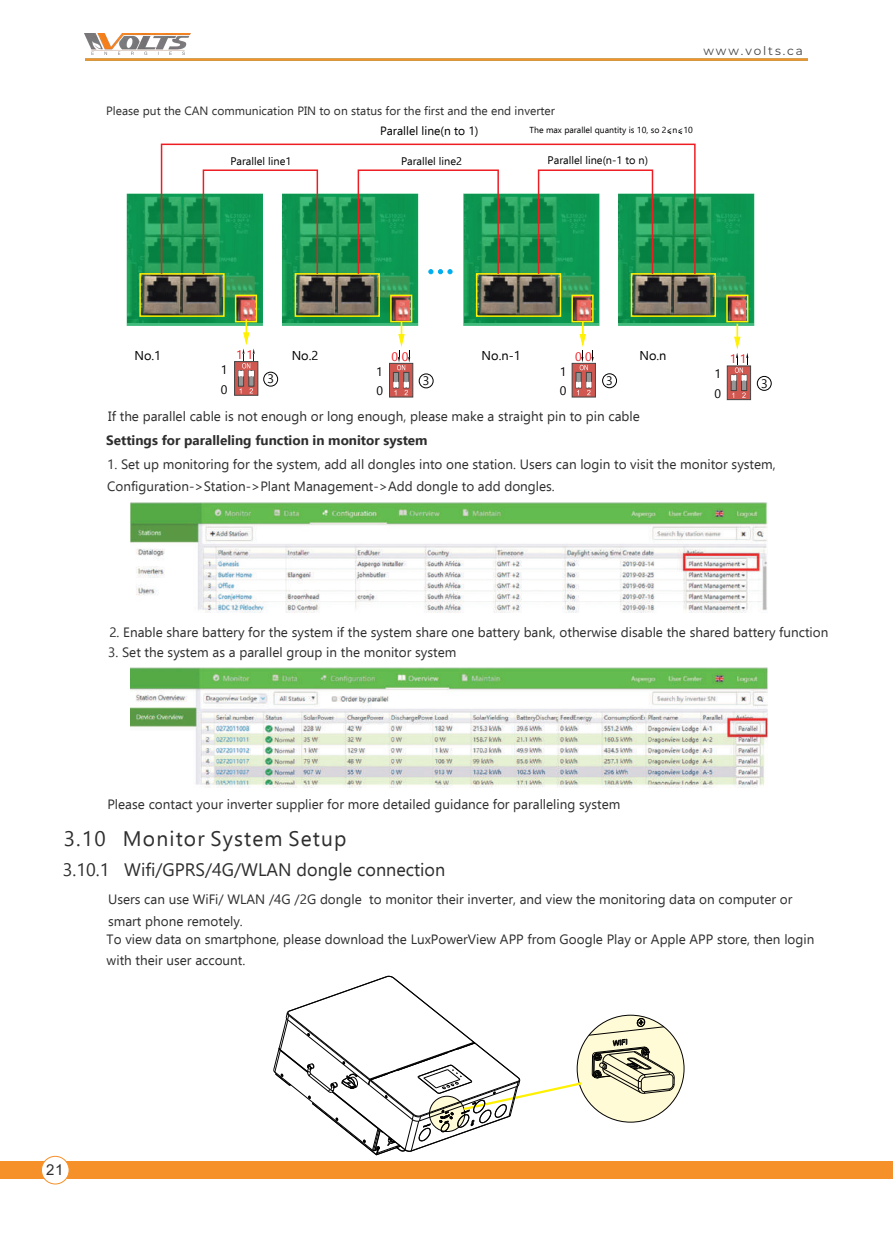
<style>
.page{position:relative;width:893px;height:1234px;background:#fff}
.page>*{position:absolute;margin:0;border:0;box-sizing:border-box;transform-origin:0 0}
.t1{font:21px "Ebrima";letter-spacing:.055em;color:#2e2e2e}
.t2{font:18px "Ebrima";color:#2e2e2e}
.t3{font:15px "Arial";color:#2e2e2e}
.t4{font:13.5px/21.6px "Ebrima";color:#2e2e2e}
.t5{font:700 13.5px "Ebrima";color:#2e2e2e}
.t6{font:12.75px "Ebrima";color:#000}
.t7{font:12.3px/19.5px "Ebrima";color:#000}
.t8{font:12.3px "Ebrima";color:#ee1d23}
.t9{font:12px "Ebrima";color:#2e2e2e}
.t10{font:12px "Ebrima";color:#000}
.t11{font:12px "Montserrat";letter-spacing:.16em;color:#424143}
.t12{font:10.95px "Ebrima";color:#000}
.t13{font:8.7px "Ebrima";color:#000}
</style>
<div class="page">
<div style="left:0;top:1161px;width:893px;height:17px;background:#f69028"></div>
<div style="left:41px;top:1155px;width:28px;height:28px;background:#fff;border-radius:50%"></div>
<div style="left:419px;top:373px;width:14px;height:15px;border:1px solid #000;border-radius:50%"></div>
<div style="left:602px;top:373px;width:15px;height:15px;border:1px solid #000;border-radius:50%"></div>
<div style="left:757px;top:376px;width:15px;height:14px;border:1px solid #000;border-radius:50%"></div>
<svg style="left:667px;top:131px;width:15px;height:3px"></svg>
<svg style="left:389px;top:370px;width:24px;height:27px"></svg>
<svg style="left:404px;top:372px;width:5px;height:9px"></svg>
<svg style="left:393px;top:372px;width:6px;height:9px"></svg>
<svg style="left:393px;top:381px;width:16px;height:14px"></svg>
<svg style="left:572px;top:370px;width:24px;height:27px"></svg>
<svg style="left:586px;top:372px;width:6px;height:16px"></svg>
<svg style="left:576px;top:372px;width:5px;height:9px"></svg>
<svg style="left:576px;top:381px;width:15px;height:14px"></svg>
<svg style="left:727px;top:381px;width:24px;height:18px"></svg>
<svg style="left:741px;top:381px;width:6px;height:9px"></svg>
<svg style="left:731px;top:381px;width:5px;height:9px"></svg>
<svg style="left:732px;top:392px;width:2px;height:6px"></svg>
<svg style="left:742px;top:392px;width:4px;height:5px"></svg>
<svg style="left:428px;top:269px;width:25px;height:2px"></svg>
<svg style="left:618px;top:193px;width:136px;height:188px"></svg>
<svg style="left:463px;top:193px;width:136px;height:177px"></svg>
<svg style="left:282px;top:193px;width:136px;height:177px"></svg>
<div style="left:263px;top:372px;width:15px;height:14px;border:1px solid #000;border-radius:50%"></div>
<svg style="left:234px;top:376px;width:24px;height:19px"></svg>
<svg style="left:249px;top:376px;width:5px;height:10px"></svg>
<svg style="left:238px;top:376px;width:6px;height:10px"></svg>
<svg style="left:249px;top:388px;width:4px;height:5px"></svg>
<svg style="left:127px;top:193px;width:136px;height:183px"></svg>
<div style="left:203px;top:169px;width:115px;height:105px;border:2px solid #ee1d23"></div>
<div style="left:161px;top:143px;width:535px;height:131px;border:2px solid #ee1d23"></div>
<div style="left:358px;top:169px;width:141px;height:105px;border:2px solid #ee1d23"></div>
<div style="left:538px;top:169px;width:115px;height:105px;border:2px solid #ee1d23"></div>
<img style="left:130px;top:502px;width:638px;height:110px">
<div style="left:133px;top:507px;width:64px;height:12px;background:#56aa46"></div>
<img style="left:130px;top:667px;width:638px;height:120px">
<div style="left:132px;top:672px;width:64px;height:12px;background:#56aa46"></div>
<div style="left:577px;top:1014px;width:107px;height:107px;background:#fffbd6;border-radius:50%"></div>
<svg style="left:273px;top:975px;width:402px;height:180px"></svg>
<hr style="left:85px;top:58px;width:723px;height:3px;background:#f69029">
<div style="left:41px;top:1155px;width:28px;height:28px;border:1px solid #f69028;border-radius:50%"></div>
<img style="left:84px;top:33px;width:107px;height:21px">
<p class="t11" style="left:703px;top:43px;width:101px">www.volts.ca</p>
<p class="t9" style="left:106px;top:102px;width:450px">Please put the CAN communication PIN to on status for the first and the end inverter</p>
<p class="t10" style="left:380px;top:122px;width:100px">Parallel line(n to 1)</p>
<p class="t13" style="left:530px;top:124px;width:165px">The max parallel quantity is 10, so 2&lt;n&lt;10</p>
<p class="t12" style="left:230px;top:153px;width:62px">Parallel line1</p>
<p class="t12" style="left:401px;top:153px;width:62px">Parallel line2</p>
<p class="t12" style="left:548px;top:152px;width:102px">Parallel line(n-1 to n)</p>
<p class="t8" style="left:236px;top:345px;width:18px">1 1</p>
<p class="t6" style="left:134px;top:346px;width:28px">No.1</p>
<p class="t6" style="left:292px;top:346px;width:28px">No.2</p>
<p class="t6" style="left:482px;top:346px;width:41px">No.n-1</p>
<p class="t6" style="left:639px;top:346px;width:29px">No.n</p>
<p class="t7" style="left:221px;top:359px;width:8px">1<br>0</p>
<p class="t7" style="left:267px;top:369px;width:8px">3</p>
<p class="t8" style="left:575px;top:347px;width:18px">0 0</p>
<p class="t8" style="left:392px;top:347px;width:18px">0 0</p>
<p class="t7" style="left:560px;top:361px;width:8px">1<br>0</p>
<p class="t7" style="left:606px;top:370px;width:8px">3</p>
<p class="t7" style="left:376px;top:361px;width:8px">1<br>0</p>
<p class="t7" style="left:423px;top:370px;width:8px">3</p>
<p class="t8" style="left:730px;top:350px;width:18px">1 1</p>
<p class="t7" style="left:714px;top:364px;width:8px">1<br>0</p>
<p class="t7" style="left:761px;top:373px;width:8px">3</p>
<p class="t4" style="left:108px;top:404px;width:533px">If the parallel cable is not enough or long enough, please make a straight pin to pin cable</p>
<p class="t5" style="left:106px;top:429px;width:323px">Settings for paralleling function in monitor system</p>
<p class="t4" style="left:107px;top:453px;width:670px">1. Set up monitoring for the system, add all dongles into one station. Users can login to visit the monitor system,<br>Configuration-&gt;Station-&gt;Plant Management-&gt;Add dongle to add dongles.</p>
<p class="t4" style="left:109px;top:620px;width:720px">2. Enable share battery for the system if the system share one battery bank, otherwise disable the shared battery function</p>
<p class="t4" style="left:108px;top:641px;width:350px">3. Set the system as a parallel group in the monitor system</p>
<p class="t4" style="left:107px;top:792px;width:514px">Please contact your inverter supplier for more detailed guidance for paralleling system</p>
<h1 class="t1" style="left:64px;top:822px;width:284px">3.10 Monitor System Setup</h1>
<h2 class="t2" style="left:63px;top:856px;width:384px">3.10.1 Wifi/GPRS/4G/WLAN dongle connection</h2>
<p class="t4" style="left:108px;top:887px;width:686px">Users can use WiFi/ WLAN /4G /2G dongle to monitor their inverter, and view the monitoring data on computer or smart phone remotely.</p>
<p class="t4" style="left:107px;top:927px;width:709px">To view data on smartphone, please download the LuxPowerView APP from Google Play or Apple APP store, then login with their user account.</p>
<p class="t3" style="left:46px;top:1159px;width:19px">21</p>
</div>
